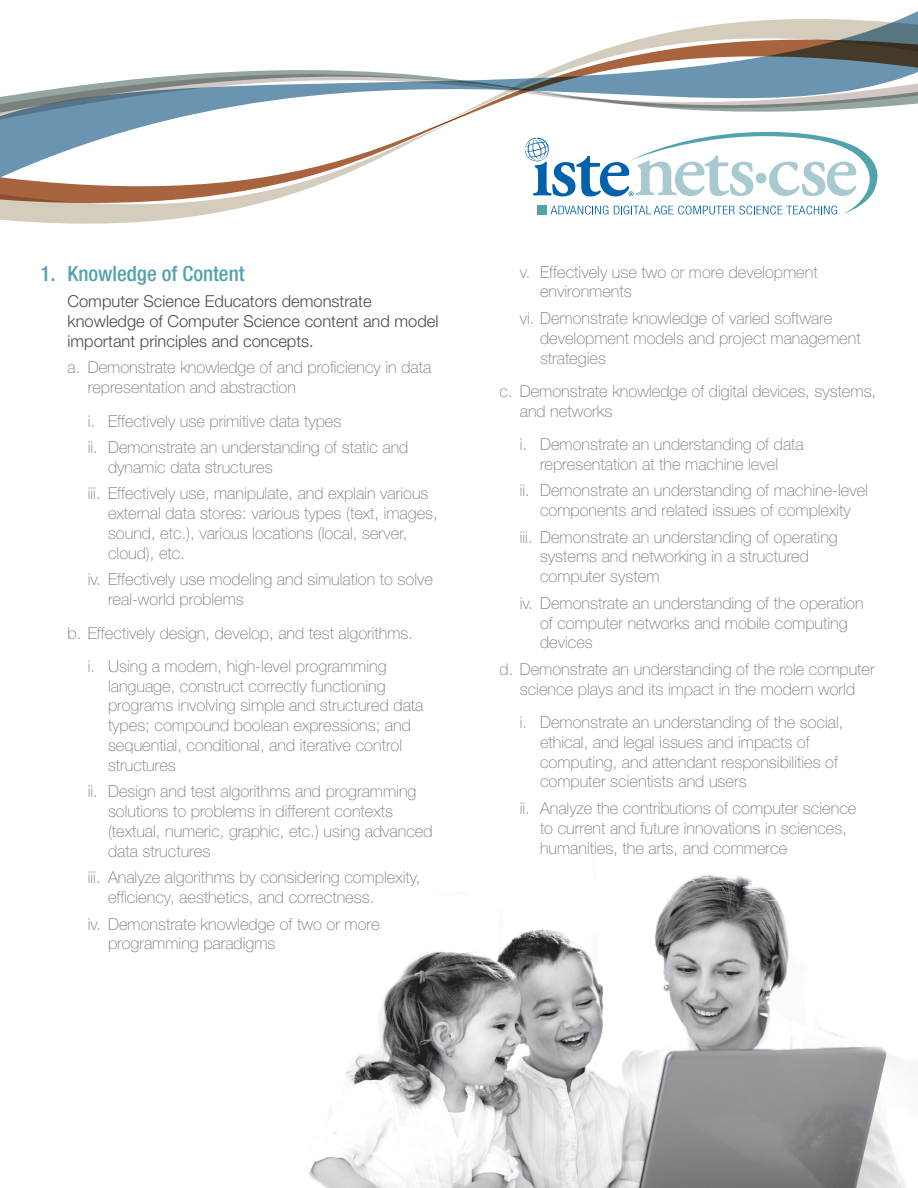
<style>
.page{position:relative;width:918px;height:1188px;background:#fff}
.page>*{position:absolute;margin:0;border:0;box-sizing:border-box;transform-origin:0 0}
.t1{font:500 condensed 21px "Helvetica Neue LT Std";color:#53a3ac}
.t2{font:100 16.5px/19.8px "Helvetica Neue LT Std";color:#76787b}
.t3{font:300 16.5px/19.8px "Helvetica Neue LT Std";color:#4b4c4d}
</style>
<div class="page">
<img style="left:309px;top:873px;width:609px;height:315px">
<svg style="left:0;top:70px;width:502px;height:154px"></svg>
<svg style="left:502px;top:11px;width:416px;height:121px"></svg>
<svg style="left:525px;top:132px;width:353px;height:83px"></svg>
<p class="t1" style="left:40px;top:261px;width:206px">1. Knowledge of Content</p>
<p class="t3" style="left:68px;top:291px;width:373px">Computer Science Educators demonstrate knowledge of Computer Science content and model important principles and concepts.</p>
<p class="t2" style="left:88px;top:358px;width:345px;text-indent:-20px">a. Demonstrate knowledge of and proficiency in data representation and abstraction</p>
<p class="t2" style="left:88px;top:411px;width:255px">i. Effectively use primitive data types</p>
<p class="t2" style="left:108px;top:437px;width:302px;text-indent:-20px">ii. Demonstrate an understanding of static and dynamic data structures</p>
<p class="t2" style="left:108px;top:484px;width:331px;text-indent:-20px">iii. Effectively use, manipulate, and explain various external data stores: various types (text, images, sound, etc.), various locations (local, server, cloud), etc.</p>
<p class="t2" style="left:108px;top:570px;width:327px;text-indent:-20px">iv. Effectively use modeling and simulation to solve real-world problems</p>
<p class="t2" style="left:68px;top:623px;width:347px">b. Effectively design, develop, and test algorithms.</p>
<p class="t2" style="left:108px;top:656px;width:317px;text-indent:-20px">i. Using a modern, high-level programming language, construct correctly functioning programs involving simple and structured data types; compound boolean expressions; and sequential, conditional, and iterative control structures</p>
<p class="t2" style="left:108px;top:782px;width:326px;text-indent:-20px">ii. Design and test algorithms and programming solutions to problems in different contexts (textual, numeric, graphic, etc.) using advanced data structures</p>
<p class="t2" style="left:108px;top:868px;width:314px;text-indent:-20px">iii. Analyze algorithms by considering complexity, efficiency, aesthetics, and correctness.</p>
<p class="t2" style="left:108px;top:914px;width:273px;text-indent:-20px">iv. Demonstrate knowledge of two or more programming paradigms</p>
<p class="t2" style="left:540px;top:262px;width:279px;text-indent:-20px">v. Effectively use two or more development environments</p>
<p class="t2" style="left:540px;top:308px;width:322px;text-indent:-20px">vi. Demonstrate knowledge of varied software development models and project management strategies</p>
<p class="t2" style="left:520px;top:381px;width:358px;text-indent:-20px">c. Demonstrate knowledge of digital devices, systems, and networks</p>
<p class="t2" style="left:520px;top:434px;width:286px;text-align:center">i. Demonstrate an understanding of data representation at the machine level</p>
<p class="t2" style="left:520px;top:480px;width:350px;text-align:center">ii. Demonstrate an understanding of machine-level components and related issues of complexity</p>
<p class="t2" style="left:540px;top:527px;width:299px;text-indent:-20px">iii. Demonstrate an understanding of operating systems and networking in a structured computer system</p>
<p class="t2" style="left:540px;top:593px;width:325px;text-indent:-20px">iv. Demonstrate an understanding of the operation of computer networks and mobile computing devices</p>
<p class="t2" style="left:500px;top:659px;width:377px;text-align:center">d. Demonstrate an understanding of the role computer science plays and its impact in the modern world</p>
<p class="t2" style="left:540px;top:712px;width:305px;text-indent:-20px">i. Demonstrate an understanding of the social, ethical, and legal issues and impacts of computing, and attendant responsibilities of computer scientists and users</p>
<p class="t2" style="left:540px;top:798px;width:318px;text-indent:-20px">ii. Analyze the contributions of computer science to current and future innovations in sciences, humanities, the arts, and commerce</p>
</div>
